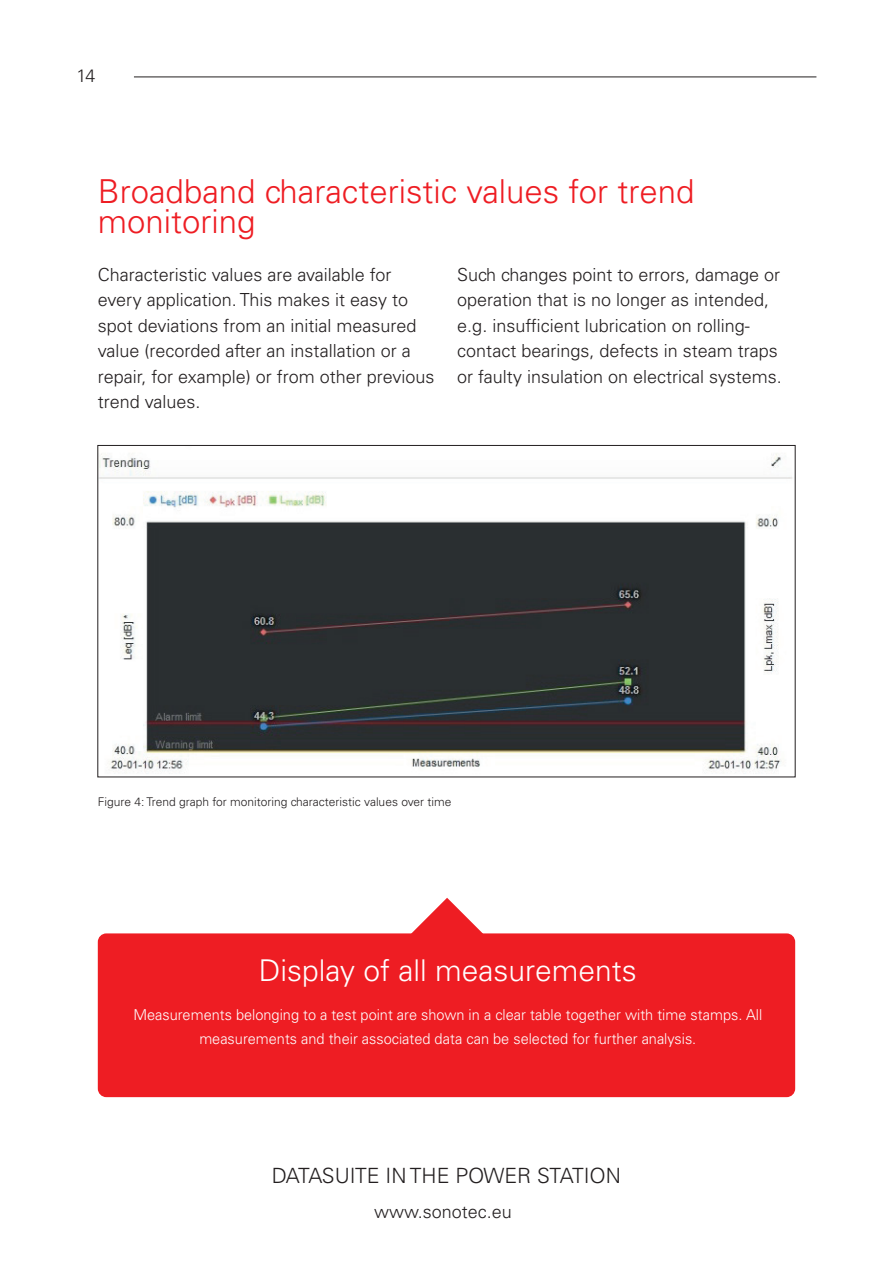
<style>
.page{position:relative;width:893px;height:1263px;background:#fff}
.page>*{position:absolute;margin:0;border:0;box-sizing:border-box;transform-origin:0 0}
.t1{font:300 33px/30px "Univers LT Std";color:#ee1d23}
.t2{font:300 30px "Univers LT Std";color:#fff}
.t3{font:300 21px "Univers LT Std";color:#231f20}
.t4{font:300 18px/25.5px "Univers LT Std";color:#231f20}
.t5{font:300 15px/24px "Univers LT Std";color:#fff;text-align:center}
.t6{font:300 12px "Univers LT Std";color:#231f20}
</style>
<div class="page">
<hr style="left:134px;top:77px;width:682px;height:1px;background:#231f20">
<img style="left:99px;top:453px;width:693px;height:321px">
<svg style="left:412px;top:898px;width:71px;height:35px"></svg>
<div style="left:98px;top:933px;width:697px;height:164px;background:#ee1d23;border-radius:9px"></div>
<p class="t4" style="left:77px;top:63px;width:21px">14</p>
<h1 class="t1" style="left:98px;top:176px;width:598px">Broadband characteristic values for trend monitoring</h1>
<p class="t4" style="left:98px;top:262px;width:338px">Characteristic values are available for every application. This makes it easy to spot deviations from an initial measured value (recorded after an installation or a repair, for example) or from other previous trend values.</p>
<p class="t4" style="left:457px;top:261px;width:326px">Such changes point to errors, damage or operation that is no longer as intended, e.g. insufficient lubrication on rolling&shy;contact bearings, defects in steam traps or faulty insulation on electrical systems.</p>
<p class="t6" style="left:98px;top:795px;width:355px">Figure 4: Trend graph for monitoring characteristic values over time</p>
<h2 class="t2" style="left:259px;top:952px;width:379px">Display of all measurements</h2>
<p class="t5" style="left:133px;top:1002px;width:630px">Measurements belonging to a test point are shown in a clear table together with time stamps. All measurements and their associated data can be selected for further analysis.</p>
<p class="t3" style="left:272px;top:1162px;width:351px">DATASUITE IN THE POWER STATION</p>
<p class="t4" style="left:374px;top:1199px;width:139px">www.sonotec.eu</p>
</div>
